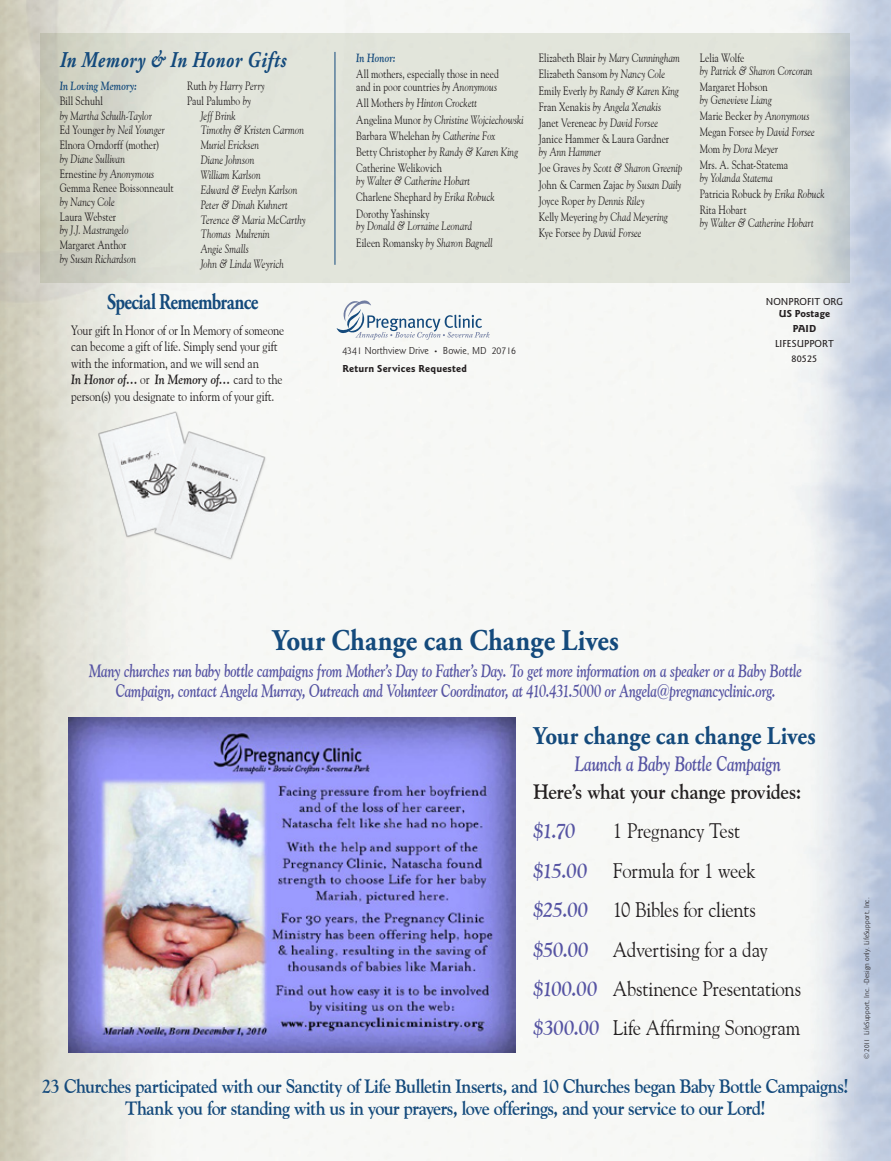
<style>
.page{position:relative;width:891px;height:1161px;background:#fff}
.page>*{position:absolute;margin:0;border:0;box-sizing:border-box;transform-origin:0 0}
.t1{font:700 30px "Adobe Garamond Pro";letter-spacing:.005em;color:#144a7c;scale:.9 1}
.t2{font:700 25.5px "Adobe Garamond Pro";letter-spacing:.005em;color:#144a7c;scale:.9 1}
.t3{font:italic 700 22.5px "Adobe Garamond Pro";letter-spacing:.03em;color:#144a7c;scale:.8 1}
.t4{font:700 22.5px "Adobe Garamond Pro";letter-spacing:-.035em;color:#144a7c;scale:.8 1}
.t5{font:21px/39.3px "Goudy Old Style BT";letter-spacing:-.015em;color:#231f20;scale:.9 1}
.t6{font:700 21px "Goudy Old Style BT";letter-spacing:-.01em;color:#231f20;scale:.9 1}
.t7{font:italic 700 21px "Goudy Old Style BT";letter-spacing:-.005em;color:#5654a3;scale:.74 1}
.t8{font:italic 700 21px "Goudy Old Style BT";letter-spacing:-.005em;color:#5654a3;scale:.9 1}
.t9{font:700 19.5px/22.5px "Goudy Old Style BT";letter-spacing:-.03em;color:#144a7c;text-align:center;scale:.9 1}
.t10{font:italic 700 18px/19.8px "Goudy Old Style BT";letter-spacing:-.005em;color:#5654a3;text-align:center;scale:.74 1}
.t11{font:13.5px/16.5px "Goudy Old Style BT";letter-spacing:-.01em;color:#231f20;scale:.85 1}
.t12{font:italic 12px/16.2px "Goudy Old Style BT";letter-spacing:.01em;color:#231f20;scale:.8 1}
.t13{font:12px/16.2px "Goudy Old Style BT";letter-spacing:.005em;color:#231f20;scale:.8 1}
.t14{font:italic 700 12px "Goudy Old Style BT";letter-spacing:.015em;color:#144a7c;scale:.8 1}
.t15{font:10.5px/18px "Goudy Sans";color:#231f20}
.t16{font:500 10.5px/15px "Goudy Sans";letter-spacing:.01em;color:#231f20}
.t17{font:700 10.5px/15px "Goudy Sans";letter-spacing:.01em;color:#231f20;text-align:center}
.t18{font:7.5px "Goudy Sans";letter-spacing:.015em;color:#231f20}
.s1{font-style:normal}
.s2{font-style:italic}
.s3{font-weight:700;font-style:italic}
.s4{font-size:7.5px}
.s5{font-weight:700}
.s6{font-weight:700;font-style:italic;color:#5654a3}
</style>
<div class="page">
<img style="left:0;top:0;width:891px;height:1161px">
<img style="left:860px;top:0;width:31px;height:366px">
<svg style="left:40px;top:34px;width:810px;height:249px;background:#dee1d7"></svg>
<img style="left:69px;top:718px;width:446px;height:335px">
<img style="left:95px;top:403px;width:175px;height:166px">
<svg style="left:337px;top:297px;width:153px;height:43px"></svg>
<hr style="left:335px;top:52px;width:1px;height:213px;background:#144a7c">
<h3 class="t3" style="left:60px;top:47px;width:285px">In Memory &amp; In Honor Gifts</h3>
<p class="t14" style="left:60px;top:78px;width:98px">In Loving Memory:</p>
<p class="t13" style="left:60px;top:92px;width:56px">Bill Schuhl</p>
<p class="t12" style="left:60px;top:108px;width:133px;line-height:14.9px">by Martha Schulh-Taylor<br><span class="s1">Ed Younger</span> by Neil Younger<br><span class="s1">Elnora Orndorff (mother)</span></p>
<p class="t13" style="left:60px;top:151px;width:144px;line-height:14.9px"><span class="s2">by Diane Sullivan<br></span>Ernestine <span class="s2">by Anonymous<br></span>Gemma Renee Boissonneault</p>
<p class="t12" style="left:60px;top:193px;width:70px">by Nancy Cole</p>
<p class="t13" style="left:60px;top:208px;width:72px">Laura Webster</p>
<p class="t12" style="left:60px;top:222px;width:88px">by J.J. Mastrangelo</p>
<p class="t13" style="left:60px;top:237px;width:85px">Margaret Anthor</p>
<p class="t12" style="left:60px;top:250px;width:97px">by Susan Richardson</p>
<p class="t12" style="left:187px;top:77px;width:99px"><span class="s1">Ruth</span> by Harry Perry</p>
<p class="t13" style="left:187px;top:92px;width:82px">Paul Palumbo <span class="s2">by</span></p>
<p class="t12" style="left:201px;top:107px;width:45px">Jeff Brink</p>
<p class="t12" style="left:201px;top:122px;width:131px">Timothy &amp; Kristen Carmon</p>
<p class="t12" style="left:201px;top:137px;width:75px">Muriel Ericksen</p>
<p class="t12" style="left:201px;top:152px;width:69px">Diane Johnson</p>
<p class="t12" style="left:201px;top:167px;width:77px">William Karlson</p>
<p class="t12" style="left:201px;top:181px;width:123px">Edward &amp; Evelyn Karlson</p>
<p class="t12" style="left:201px;top:196px;width:110px">Peter &amp; Dinah Kuhnert</p>
<p class="t12" style="left:201px;top:211px;width:133px">Terence &amp; Maria McCarthy</p>
<p class="t12" style="left:201px;top:226px;width:88px">Thomas Mulrenin</p>
<p class="t12" style="left:201px;top:241px;width:62px">Angie Smalls</p>
<p class="t12" style="left:201px;top:256px;width:105px">John &amp; Linda Weyrich</p>
<h3 class="t4" style="left:107px;top:289px;width:191px">Special Remembrance</h3>
<p class="t11" style="left:71px;top:321px;width:252px">Your gift In Honor of or In Memory of someone can become a gift of life. Simply send your gift with the information, and we will send an<br><span class="s3">In Honor of…</span> or <span class="s3">In Memory of…</span> card to the person(s) you designate to inform of your gift.</p>
<p class="t14" style="left:356px;top:51px;width:51px">In Honor:</p>
<p class="t13" style="left:356px;top:68px;width:180px;line-height:12.8px">All mothers, especially those in need and in poor countries <span class="s2">by Anonymous</span></p>
<p class="t13" style="left:356px;top:95px;width:211px">All Mothers <span class="s2">by Hinton Crockett<br></span>Angelina Munor <span class="s2">by Christine Wojciechowski </span>Barbara Whelehan <span class="s2">by Catherine Fox<br></span>Betty Christopher <span class="s2">by Randy &amp; Karen King </span>Catherine Welikovich</p>
<p class="t12" style="left:356px;top:173px;width:175px">by Walter &amp; Catherine Hobart<br><span class="s1">Charlene Shephard</span> by Erika Robuck<br><span class="s1">Dorothy Yashinsky</span></p>
<p class="t12" style="left:356px;top:218px;width:172px">by Donald &amp; Lorraine Leonard<br><span class="s1">Eileen Romansky</span> by Sharon Bagnell</p>
<p class="t13" style="left:539px;top:50px;width:178px">Elizabeth Blair <span class="s2">by Mary Cunningham<br></span>Elizabeth Sansom <span class="s2">by Nancy Cole<br></span>Emily Everly <span class="s2">by Randy &amp; Karen King<br></span>Fran Xenakis <span class="s2">by Angela Xenakis<br></span>Janet Vereneac <span class="s2">by David Forsee<br></span>Janice Hammer &amp; Laura Gardner</p>
<p class="t12" style="left:539px;top:144px;width:181px">by Ann Hammer<br><span class="s1">Joe Graves</span> by Scott &amp; Sharon Greenip<br><span class="s1">John &amp; Carmen Zajac</span> by Susan Daily<br><span class="s1">Joyce Roper</span> by Dennis Riley<br><span class="s1">Kelly Meyering</span> by Chad Meyering<br><span class="s1">Kye Forsee</span> by David Forsee</p>
<p class="t13" style="left:700px;top:50px;width:57px">Lelia Wolfe</p>
<p class="t12" style="left:700px;top:62px;width:143px">by Patrick &amp; Sharon Corcoran</p>
<p class="t13" style="left:700px;top:79px;width:86px">Margaret Hobson</p>
<p class="t12" style="left:700px;top:91px;width:145px">by Genevieve Liang<br><span class="s1">Marie Becker</span> by Anonymous<br><span class="s1">Megan Forsee</span> by David Forsee<br><span class="s1">Mom</span> by Dora Meyer<br><span class="s1">Mrs. A. Schat-Statema</span></p>
<p class="t12" style="left:700px;top:169px;width:158px">by Yolanda Statema<br><span class="s1">Patricia Robuck</span> by Erika Robuck<br><span class="s1">Rita Hobart</span></p>
<p class="t12" style="left:700px;top:214px;width:144px">by Walter &amp; Catherine Hobart</p>
<p class="t15" style="left:342px;top:342px;width:175px">4341 Northview Drive <span class="s4">•</span> Bowie, MD 20716<br><span class="s5">Return Services Requested</span></p>
<p class="t16" style="left:766px;top:294px;width:79px">NONPROFIT ORG</p>
<p class="t17" style="left:779px;top:307px;width:53px">US Postage<br>PAID</p>
<p class="t16" style="left:792px;top:337px;width:31px;text-indent:-17px">LIFESUPPORT<br>80525</p>
<h1 class="t1" style="left:272px;top:623px;width:386px">Your Change can Change Lives</h1>
<p class="t10" style="left:89px;top:660px;width:965px">Many churches run baby bottle campaigns from Mother’s Day to Father’s Day. To get more information on a speaker or a Baby Bottle<br>Campaign, contact Angela Murray, Outreach and Volunteer Coordinator, at 410.431.5000 or Angela@pregnancyclinic.org.</p>
<h2 class="t2" style="left:533px;top:721px;width:315px">Your change can change Lives</h2>
<h3 class="t7" style="left:575px;top:750px;width:280px">Launch a Baby Bottle Campaign</h3>
<h3 class="t6" style="left:533px;top:779px;width:299px">Here’s what your change provides:</h3>
<h3 class="t8" style="left:533px;top:818px;width:48px">$1.70</h3>
<h3 class="t5" style="left:533px;top:811px;width:299px;text-indent:79px">1 Pregnancy Test<br><span class="s6">$15.00</span> Formula for 1 week <span class="s6">$25.00</span> 10 Bibles for clients <span class="s6">$50.00</span> Advertising for a day <span class="s6">$100.00</span> Abstinence Presentations <span class="s6">$300.00</span> Life Affirming Sonogram</h3>
<h3 class="t9" style="left:42px;top:1074px;width:898px">23 Churches participated with our Sanctity of Life Bulletin Inserts, and 10 Churches began Baby Bottle Campaigns!<br>Thank you for standing with us in your prayers, love offerings, and your service to our Lord!</h3>
<p class="t18" style="left:863px;top:1059px;width:163px;rotate:-90deg">© 2011 LifeSupport, Inc. -Design only. LifeSupport, Inc.</p>
</div>
